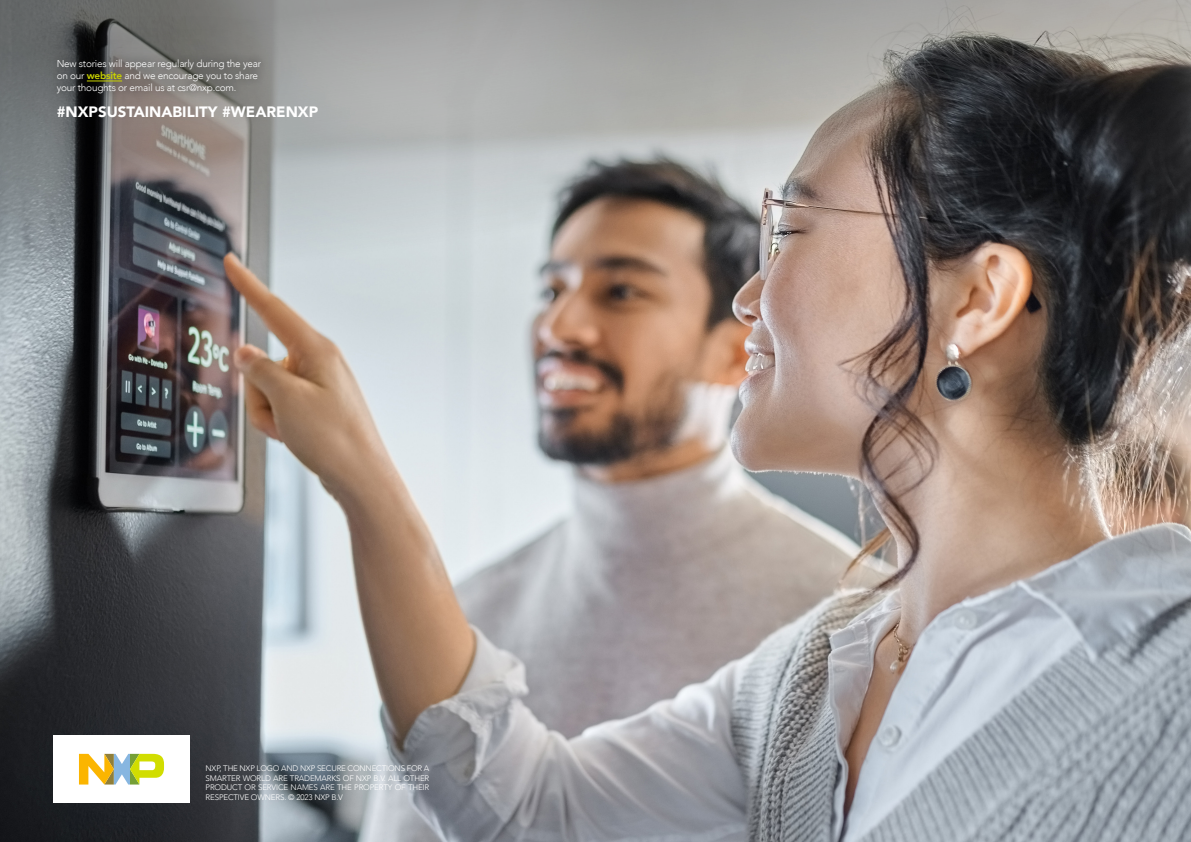
<style>
.page{position:relative;width:1191px;height:842px;background:#fff}
.page>*{position:absolute;margin:0;border:0;box-sizing:border-box;transform-origin:0 0}
.t1{font:900 15px "Avenir";color:#fff}
.t2{font:300 10px/12px "Avenir";letter-spacing:-.02em;color:#fff}
.t3{font:300 8px/9.6px "Avenir";letter-spacing:-.02em;color:#fff;text-align:justify}
.s1{font-weight:800;color:#c9d200}
</style>
<div class="page">
<img style="left:0;top:457px;width:1191px;height:385px">
<img style="left:0;top:0;width:1191px;height:457px">
<div style="left:53px;top:735px;width:136px;height:68px;background:#fff"></div>
<svg style="left:79px;top:754px;width:85px;height:30px"></svg>
<div style="left:10px;top:9px;width:294px;height:135px;background:#111212;opacity:.75"></div>
<hr style="left:87px;top:81px;width:35px;height:1px;background:#c9d200">
<p class="t2" style="left:57px;top:57px;width:206px">New stories will appear regularly during the year on our <span class="s1">website</span> and we encourage you to share your thoughts or email us at csr@nxp.com.</p>
<h1 class="t1" style="left:57px;top:99px;width:263px">#NXPSUSTAINABILITY #WEARENXP</h1>
<p class="t3" style="left:206px;top:764px;width:225px">NXP, THE NXP LOGO AND NXP SECURE CONNECTIONS FOR A SMARTER WORLD ARE TRADEMARKS OF NXP B.V. ALL OTHER PRODUCT OR SERVICE NAMES ARE THE PROPERTY OF THEIR RESPECTIVE OWNERS. © 2023 NXP B.V</p>
</div>
